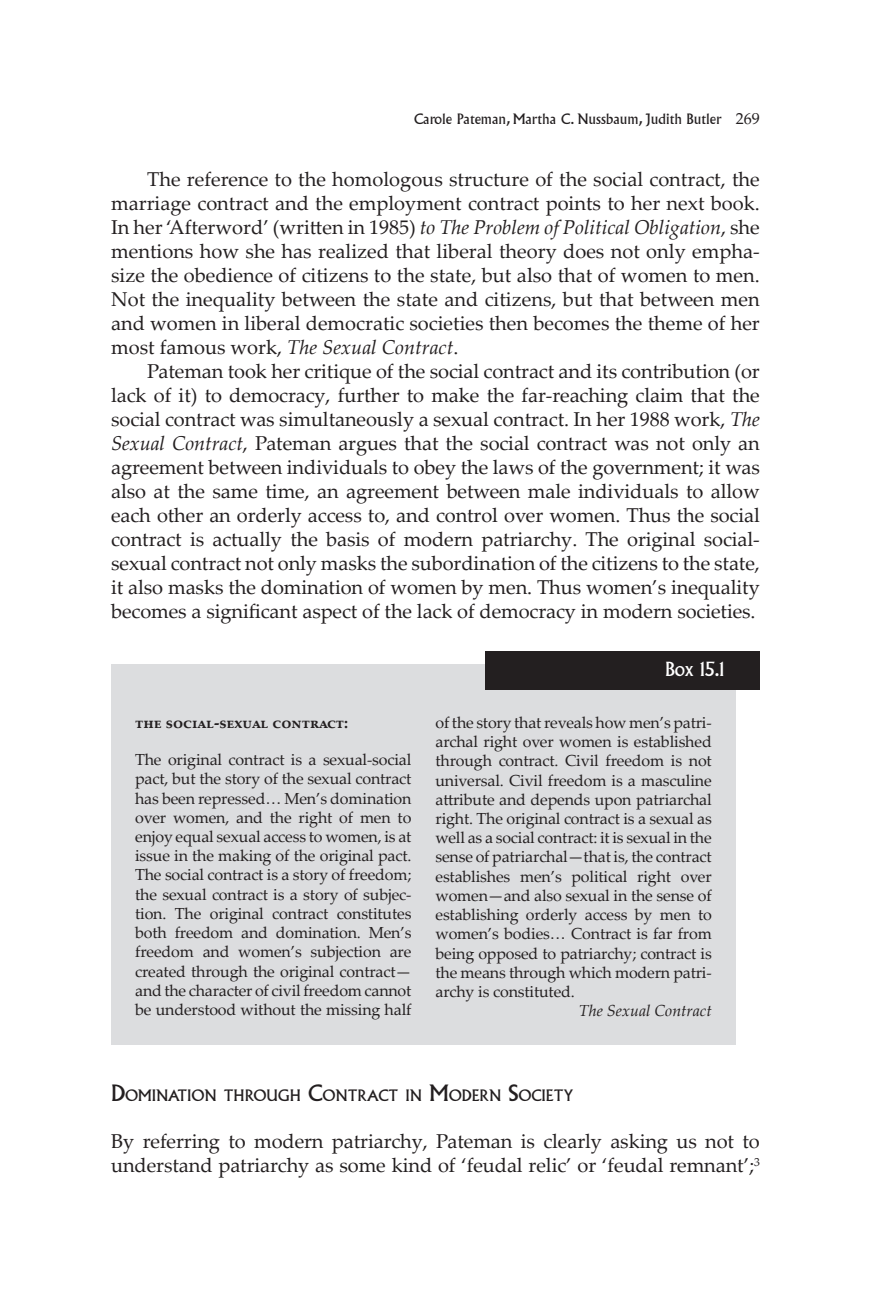
<style>
.page{position:relative;width:871px;height:1303px;background:#fff}
.page>*{position:absolute;margin:0;border:0;box-sizing:border-box;transform-origin:0 0}
.t1{font:20px/24px "Palatino Linotype";letter-spacing:-.005em;color:#231f20;text-align:justify}
.t2{font:19px "Albertus MT Pro";color:#fff}
.t3{font:16px/19.2px "Palatino Linotype";letter-spacing:-.01em;color:#231f20;text-align:justify}
.t4{font:700 16px "Palatino Linotype";color:#231f20}
.t5{font:italic 16px "Palatino Linotype";color:#231f20}
.t6{font:15.4px "Albertus MT Pro";color:#231f20}
.t7{font:14px "Albertus MT Pro";color:#231f20}
.s1{font-family:"Palatino Linotype";font-size:16px}
.s2{font-style:italic}
.s3{font-size:22px}
</style>
<div class="page">
<div style="left:111px;top:664px;width:624px;height:380px;background:#dcdddf"></div>
<div style="left:485px;top:651px;width:274px;height:38px;background:#231f20"></div>
<p class="t7" style="left:414px;top:110px;width:347px">Carole Pateman, Martha C. Nussbaum, Judith Butler <span class="s1">269</span></p>
<p class="t1" style="left:111px;top:166px;width:650px;text-indent:36px">The reference to the homologous structure of the social contract, the marriage contract and the employment contract points to her next book.<br>In her ‘Afterword’ (written in 1985) <span class="s2">to The Problem of Political Obligation</span>, she mentions how she has realized that liberal theory does not only empha&shy;size the obedience of citizens to the state, but also that of women to men.<br>Not the inequality between the state and citizens, but that between men and women in liberal democratic societies then becomes the theme of her most famous work, <span class="s2">The Sexual Contract</span>.</p>
<p class="t1" style="left:111px;top:358px;width:650px;text-indent:36px">Pateman took her critique of the social contract and its contribution (or lack of it) to democracy, further to make the far-reaching claim that the social contract was simultaneously a sexual contract. In her 1988 work, <span class="s2">The Sexual Contract</span>, Pateman argues that the social contract was not only an agreement between individuals to obey the laws of the government; it was also at the same time, an agreement between male individuals to allow each other an orderly access to, and control over women. Thus the social contract is actually the basis of modern patriarchy. The original social&shy;sexual contract not only masks the subordination of the citizens to the state, it also masks the domination of women by men. Thus women’s inequality becomes a significant aspect of the lack of democracy in modern societies.</p>
<p class="t4" style="left:135px;top:711px;width:214px">the social-sexual contract:</p>
<p class="t3" style="left:135px;top:749px;width:278px">The original contract is a sexual-social pact, but the story of the sexual contract has been repressed… Men’s domination over women, and the right of men to enjoy equal sexual access to women, is at issue in the making of the original pact.<br>The social contract is a story of freedom; the sexual contract is a story of subjec&shy;tion. The original contract constitutes both freedom and domination. Men’s freedom and women’s subjection are created through the original contract— and the character of civil freedom cannot be understood without the missing half</p>
<p class="t2" style="left:665px;top:656px;width:60px">Box 15.1</p>
<p class="t3" style="left:435px;top:712px;width:278px">of the story that reveals how men’s patri&shy;archal right over women is established through contract. Civil freedom is not universal. Civil freedom is a masculine attribute and depends upon patriarchal right. The original contract is a sexual as well as a social contract: it is sexual in the sense of patriarchal—that is, the contract establishes men’s political right over women—and also sexual in the sense of establishing orderly access by men to women’s bodies… Contract is far from being opposed to patriarchy; contract is the means through which modern patri&shy;archy is constituted.</p>
<p class="t5" style="left:578px;top:999px;width:134px">The Sexual Contract</p>
<p class="t6" style="left:111px;top:1085px;width:463px"><span class="s3">D</span>OMINATION THROUGH <span class="s3">C</span>ONTRACT IN <span class="s3">M</span>ODERN <span class="s3">S</span>OCIETY</p>
<p class="t1" style="left:111px;top:1128px;width:650px">By referring to modern patriarchy, Pateman is clearly asking us not to understand patriarchy as some kind of ‘feudal relic’ or ‘feudal remnant’;<sup>3</sup></p>
</div>
